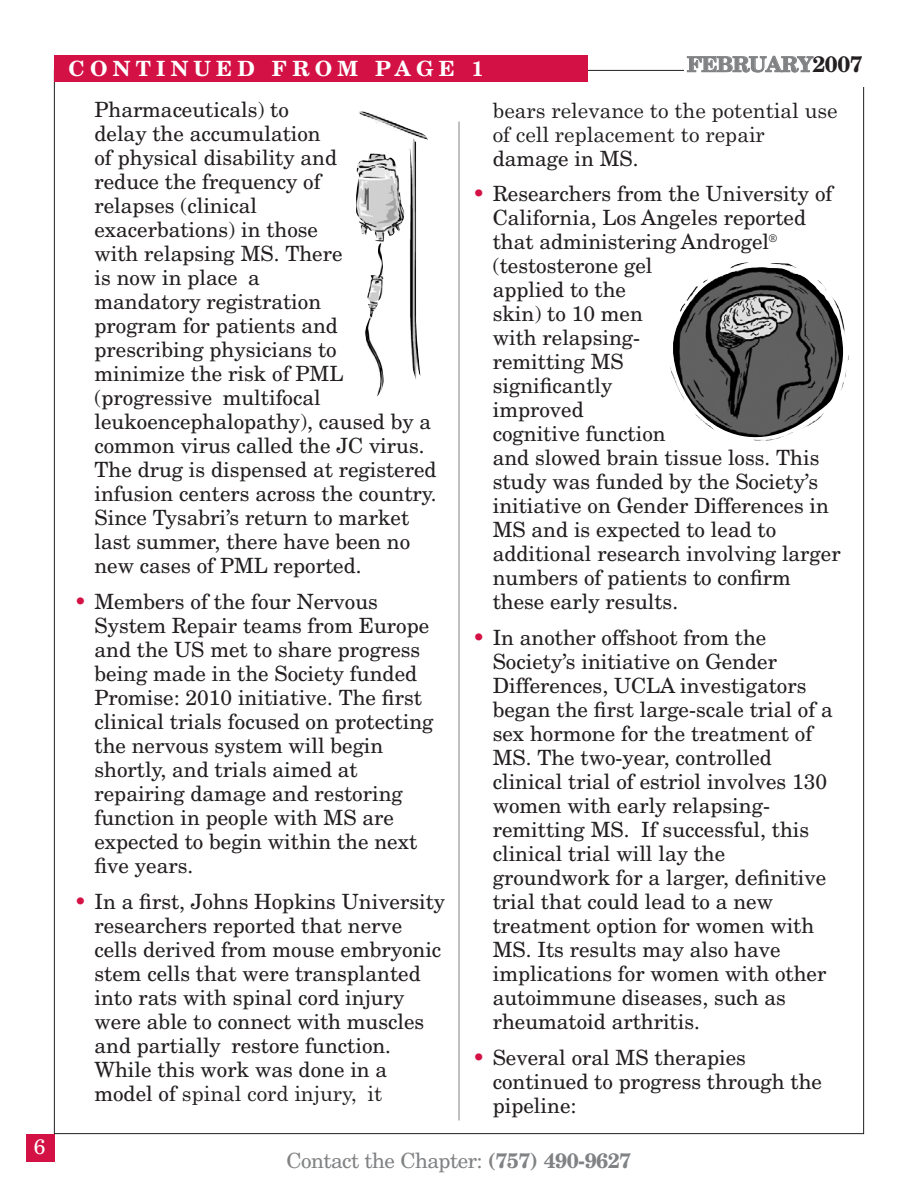
<style>
.page{position:relative;width:918px;height:1188px;background:#fff}
.page>*{position:absolute;margin:0;border:0;box-sizing:border-box;transform-origin:0 0}
.t1{font:21px/24px "New Century Schlbk";color:#231f20}
.t2{font:21px/24px "Century Schoolbook";color:#231f20}
.t3{font:21px "New Century Schlbk";letter-spacing:-.025em;color:#808284}
.t4{font:700 21px "New Century Schlbk";letter-spacing:.25em;color:#fff}
.t5{font:700 21px "New Century Schlbk";letter-spacing:-.03em;color:#808284}
.t6{font:21px "New Century Schlbk";color:#fff}
.s1{font-size:22.5px;color:#231f20}
.s2{color:#d31145}
.s3{font-family:"New Century Schlbk"}
.s4{font-weight:700}
</style>
<div class="page">
<hr style="left:459px;top:122px;width:1px;height:998px;background:#808284">
<div style="left:26px;top:1134px;width:29px;height:27px;background:#d31145"></div>
<img style="left:356px;top:111px;width:72px;height:286px">
<img style="left:670px;top:262px;width:179px;height:178px">
<div style="left:54px;top:56px;width:533px;height:26px;background:#d31145"></div>
<p class="t6" style="left:34px;top:1139px;width:13px">6</p>
<p class="t4" style="left:69px;top:60px;width:417px">CONTINUED FROM PAGE 1</p>
<p class="t5" style="left:687px;top:56px;width:177px">FEBRUARY<span class="s1">2007</span></p>
<p class="t1" style="left:94px;top:100px;width:344px">Pharmaceuticals) to<br>delay the accumulation<br>of physical disability and<br>reduce the frequency of<br>relapses (clinical<br>exacerbations) in those<br>with relapsing MS. There<br>is now in place a<br>mandatory registration<br>program for patients and prescribing physicians to<br>minimize the risk of PML (progressive multifocal leukoencephalopathy), caused by a common virus called the JC virus.<br>The drug is dispensed at registered infusion centers across the country.<br>Since Tysabri’s return to market last summer, there have been no new cases of PML reported.</p>
<p class="t1" style="left:94px;top:592px;width:341px;text-indent:-20px"><span class="s2">•</span> Members of the four Nervous<br>System Repair teams from Europe and the US met to share progress being made in the Society funded<br>Promise: 2010 initiative. The first clinical trials focused on protecting the nervous system will begin shortly, and trials aimed at repairing damage and restoring function in people with MS are expected to begin within the next five years.</p>
<p class="t1" style="left:94px;top:891px;width:352px;text-indent:-20px"><span class="s2">•</span> In a first, Johns Hopkins University researchers reported that nerve cells derived from mouse embryonic stem cells that were transplanted into rats with spinal cord injury were able to connect with muscles and partially restore function.<br>While this work was done in a</p>
<p class="t2" style="left:94px;top:1083px;width:289px"><span class="s3">model of</span> spinal cord injury, it</p>
<p class="t2" style="left:493px;top:100px;width:346px">bears relevance to the potential use of cell replacement to repair</p>
<p class="t1" style="left:493px;top:148px;width:147px">damage in MS.</p>
<p class="t1" style="left:493px;top:184px;width:350px;text-indent:-20px"><span class="s2">•</span> Researchers from the University of<br>California, Los Angeles reported that administering Androgel<sup>® </sup>(testosterone gel<br>applied to the<br>skin) to 10 men<br>with relapsing-<br>remitting MS<br>significantly<br>improved<br>cognitive function<br>and slowed brain tissue loss. This study was funded by the Society’s initiative on Gender Differences in<br>MS and is expected to lead to additional research involving larger numbers of patients to confirm these early results.</p>
<p class="t1" style="left:493px;top:627px;width:342px;text-indent:-20px"><span class="s2">•</span> In another offshoot from the<br>Society’s initiative on Gender<br>Differences, UCLA investigators began the first large-scale trial of a sex hormone for the treatment of<br>MS. The two-year, controlled clinical trial of estriol involves 130 women with early relapsing&shy;remitting MS. If successful, this clinical trial will lay the groundwork for a larger, definitive trial that could lead to a new treatment option for women with<br>MS. Its results may also have implications for women with other autoimmune diseases, such as rheumatoid arthritis.</p>
<p class="t1" style="left:493px;top:1047px;width:331px;text-indent:-20px"><span class="s2">•</span> Several oral MS therapies continued to progress through the pipeline:</p>
<p class="t3" style="left:287px;top:1153px;width:346px">Contact the Chapter: <span class="s4">(757) 490-9627</span></p>
</div>
